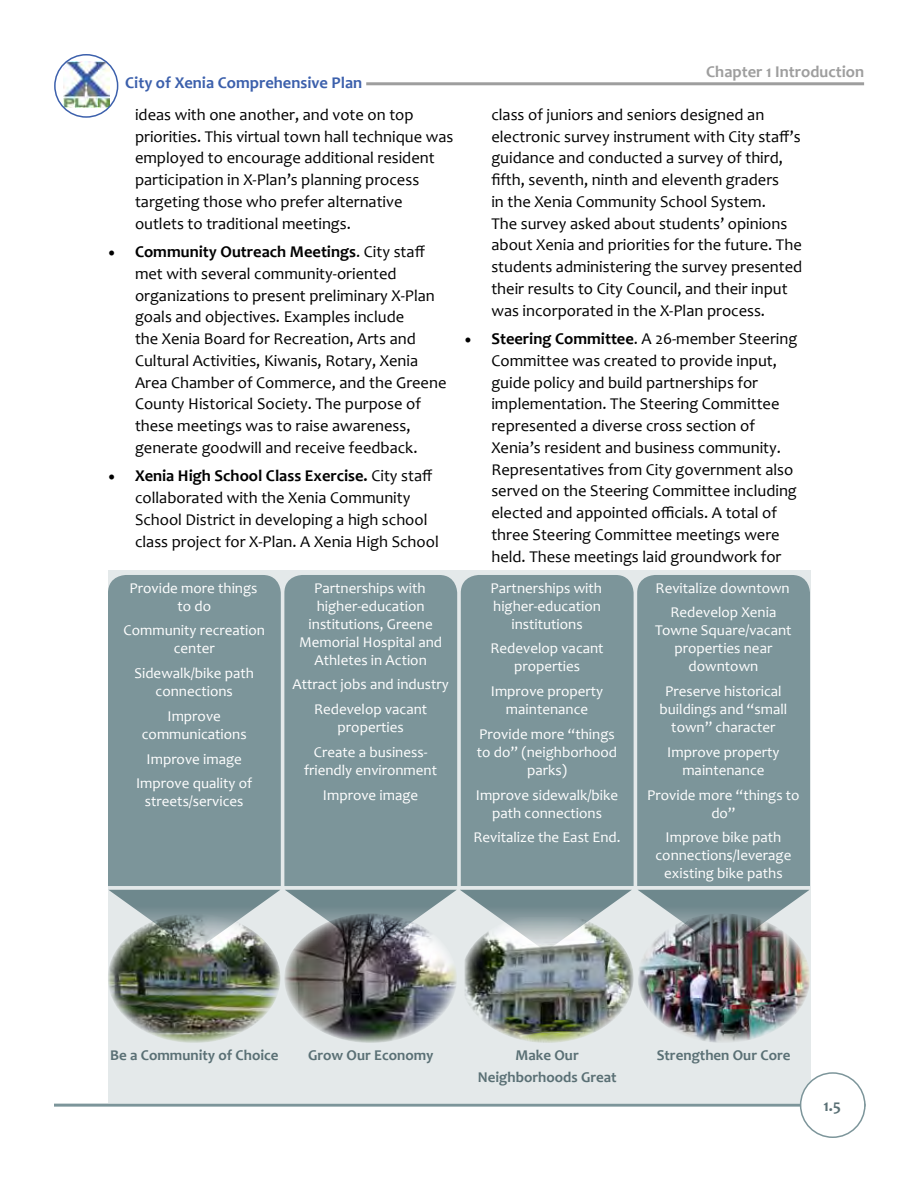
<style>
.page{position:relative;width:918px;height:1188px;background:#fff}
.page>*{position:absolute;margin:0;border:0;box-sizing:border-box;transform-origin:0 0}
.t1{font:16.5px/21.8px "Candara";color:#000}
.t2{font:700 16.5px "Candara";color:#3c60ac}
.t3{font:700 16.5px "Candara";color:#9e9e9e}
.t4{font:700 16.5px "Candara";color:#5a7075}
.t5{font:15px/18px "Candara";color:#fff;text-align:center}
.t6{font:700 15px/21.8px "Candara";color:#5a7075;text-align:center}
.s1{font-family:"Minion Pro";font-weight:700;font-size:18px}
.s2{font-weight:700}
</style>
<div class="page">
<div style="left:108px;top:570px;width:702px;height:533px;background:#e4e9ea"></div>
<img style="left:108px;top:951px;width:172px;height:92px">
<img style="left:284px;top:951px;width:173px;height:92px">
<img style="left:464px;top:951px;width:170px;height:92px">
<img style="left:638px;top:951px;width:172px;height:92px">
<div style="left:284px;top:575px;width:173px;height:311px;background:#7c959a"></div>
<div style="left:461px;top:575px;width:173px;height:311px;background:#7c959a"></div>
<div style="left:637px;top:575px;width:173px;height:311px;background:#7c959a"></div>
<div style="left:108px;top:575px;width:173px;height:311px;background:#7c959a"></div>
<img style="left:638px;top:890px;width:171px;height:61px">
<svg style="left:109px;top:890px;width:523px;height:61px"></svg>
<svg style="left:55px;top:55px;width:63px;height:62px"></svg>
<img style="left:63px;top:62px;width:46px;height:45px">
<div style="left:54px;top:54px;width:64px;height:64px;border:2px solid #3c60ac;border-radius:50%"></div>
<hr style="left:366px;top:82px;width:498px;height:3px;background:#9e9e9e">
<hr style="left:54px;top:1104px;width:812px;height:3px;background:#7c959a">
<div style="left:801px;top:1073px;width:64px;height:64px;background:#fff;border-radius:50%"></div>
<div style="left:800px;top:1072px;width:66px;height:66px;border:2px solid #7c959a;border-radius:50%"></div>
<p class="t2" style="left:125px;top:72px;width:239px">City of Xenia Comprehensive Plan</p>
<p class="t1" style="left:135px;top:104px;width:320px">ideas with one another, and vote on top priorities. This virtual town hall technique was employed to encourage additional resident participation in X-Plan’s planning process targeting those who prefer alternative outlets to traditional meetings.</p>
<p class="t1" style="left:135px;top:241px;width:313px;text-indent:-27px"><span class="s1">•</span> <span class="s2">Community Outreach Meetings</span>. City staff met with several community-oriented organizations to present preliminary X-Plan goals and objectives. Examples include<br>the Xenia Board for Recreation, Arts and Cultural Activities, Kiwanis, Rotary, Xenia Area Chamber of Commerce, and the Greene County Historical Society. The purpose of these meetings was to raise awareness, generate goodwill and receive feedback.</p>
<p class="t1" style="left:135px;top:465px;width:305px;text-indent:-27px"><span class="s1">•</span> <span class="s2">Xenia High School Class Exercise.</span> City staff collaborated with the Xenia Community School District in developing a high school class project for X-Plan. A Xenia High School</p>
<p class="t5" style="left:130px;top:579px;width:129px">Provide more things to do</p>
<p class="t5" style="left:123px;top:621px;width:143px">Community recreation center</p>
<p class="t5" style="left:134px;top:664px;width:121px">Sidewalk/bike path connections</p>
<p class="t5" style="left:142px;top:707px;width:106px">Improve communications</p>
<p class="t5" style="left:136px;top:746px;width:118px;line-height:24.8px">Improve image<br>Improve quality of</p>
<p class="t5" style="left:145px;top:792px;width:100px">streets/services</p>
<p class="t5" style="left:299px;top:579px;width:145px">Partnerships with higher-education institutions, Greene<br>Memorial Hospital and<br>Athletes in Action</p>
<p class="t5" style="left:293px;top:672px;width:158px;line-height:24.8px">Attract jobs and industry<br>Redevelop vacant</p>
<p class="t5" style="left:314px;top:715px;width:115px;line-height:24.8px">properties<br>Create a business-</p>
<p class="t5" style="left:304px;top:757px;width:135px;line-height:24.8px">friendly environment<br>Improve image</p>
<p class="t3" style="left:706px;top:61px;width:159px">Chapter 1 Introduction</p>
<p class="t1" style="left:491px;top:104px;width:312px">class of juniors and seniors designed an electronic survey instrument with City staff’s guidance and conducted a survey of third, fifth, seventh, ninth and eleventh graders<br>in the Xenia Community School System.<br>The survey asked about students’ opinions about Xenia and priorities for the future. The students administering the survey presented their results to City Council, and their input was incorporated in the X-Plan process.</p>
<p class="t1" style="left:491px;top:328px;width:307px;text-indent:-27px"><span class="s1">•</span> <span class="s2">Steering Committee</span>. A 26-member Steering Committee was created to provide input, guide policy and build partnerships for implementation. The Steering Committee represented a diverse cross section of Xenia’s resident and business community.<br>Representatives from City government also served on the Steering Committee including elected and appointed officials. A total of three Steering Committee meetings were held. These meetings laid groundwork for</p>
<p class="t5" style="left:491px;top:579px;width:113px">Partnerships with higher-education institutions</p>
<p class="t5" style="left:490px;top:639px;width:115px">Redevelop vacant properties</p>
<p class="t5" style="left:491px;top:682px;width:114px">Improve property maintenance</p>
<p class="t5" style="left:477px;top:725px;width:142px">Provide more “things to do” (neighborhood parks)</p>
<p class="t5" style="left:476px;top:786px;width:144px">Improve sidewalk/bike path connections</p>
<p class="t5" style="left:474px;top:828px;width:149px">Revitalize the East End.</p>
<p class="t5" style="left:656px;top:575px;width:136px;line-height:24.8px">Revitalize downtown<br>Redevelop Xenia</p>
<p class="t5" style="left:655px;top:621px;width:138px">Towne Square/vacant properties near downtown</p>
<p class="t5" style="left:660px;top:682px;width:129px">Preserve historical buildings and “small town” character</p>
<p class="t5" style="left:667px;top:743px;width:114px">Improve property maintenance</p>
<p class="t5" style="left:647px;top:786px;width:154px">Provide more “things to do”</p>
<p class="t5" style="left:656px;top:828px;width:137px">Improve bike path connections/leverage existing bike paths</p>
<p class="t6" style="left:110px;top:1044px;width:170px">Be a Community of Choice</p>
<p class="t6" style="left:308px;top:1044px;width:127px">Grow Our Economy</p>
<p class="t6" style="left:478px;top:1044px;width:140px">Make Our<br>Neighborhoods Great</p>
<p class="t6" style="left:657px;top:1044px;width:135px">Strengthen Our Core</p>
<p class="t4" style="left:823px;top:1095px;width:19px">1.5</p>
</div>
